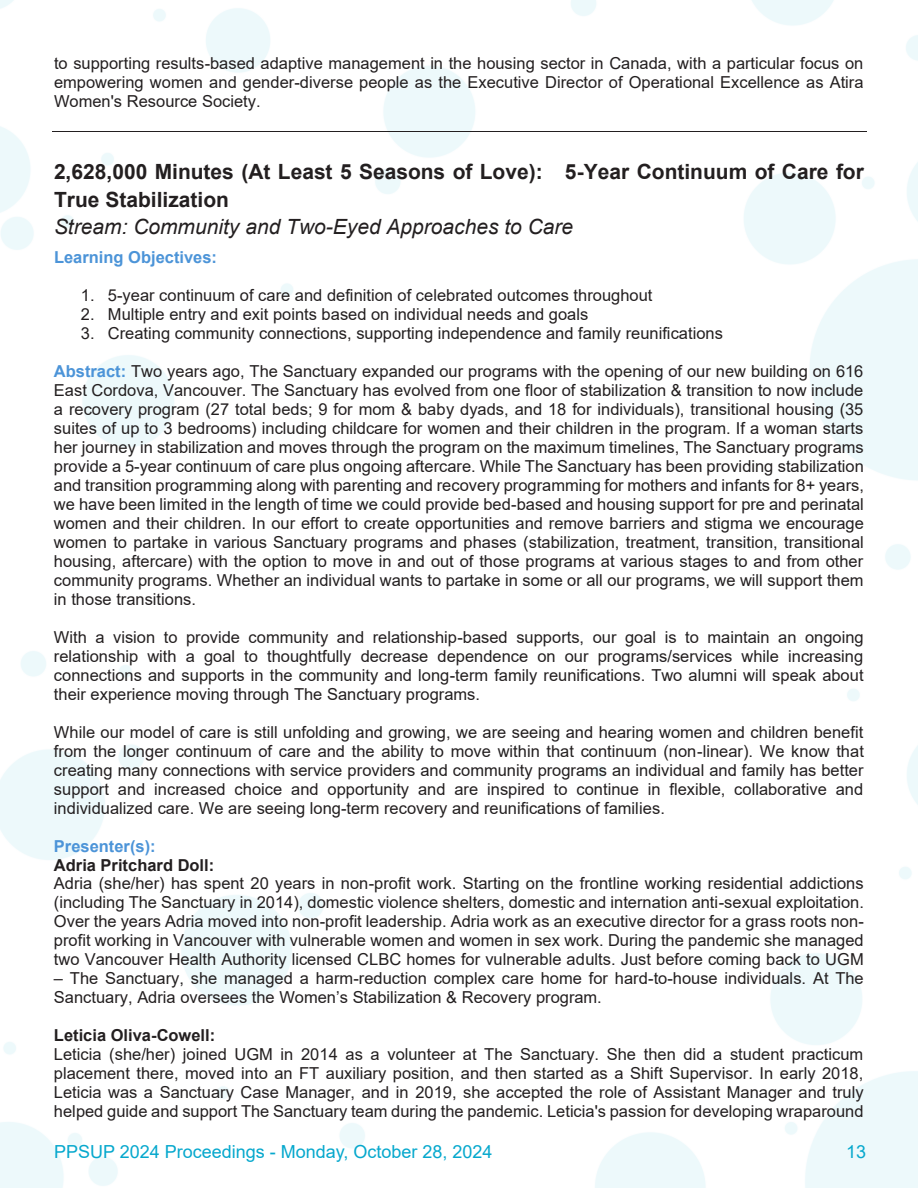
<style>
.page{position:relative;width:918px;height:1188px;background:#fff}
.page>*{position:absolute;margin:0;border:0;box-sizing:border-box;transform-origin:0 0}
.t1{font:700 21px/27.8px "Arial";color:#231f20}
.t2{font:18px "Arial";color:#06a8cd}
.t3{font:16.5px/19px "Arial";color:#231f20;text-align:justify}
.t4{font:700 16.5px "Arial";color:#4c94d8}
.s1{font-weight:400;font-style:italic}
.s2{font-weight:700;color:#4c94d8}
.s3{font-weight:700}
</style>
<div class="page">
<img style="left:0;top:0;width:918px;height:1188px">
<hr style="left:52px;top:131px;width:814px;height:1px;background:#231f20">
<p class="t3" style="left:54px;top:54px;width:811px">to supporting results-based adaptive management in the housing sector in Canada, with a particular focus on empowering women and gender-diverse people as the Executive Director of Operational Excellence as Atira Women's Resource Society.</p>
<p class="t1" style="left:54px;top:158px;width:811px">2,628,000 Minutes (At Least 5 Seasons of Love): 5-Year Continuum of Care for<br>True Stabilization<br><span class="s1">Stream: Community and Two-Eyed Approaches to Care</span></p>
<p class="t4" style="left:54px;top:246px;width:165px">Learning Objectives:</p>
<p class="t3" style="left:81px;top:286px;width:573px">1. 5-year continuum of care and definition of celebrated outcomes throughout</p>
<p class="t3" style="left:81px;top:305px;width:509px">2. Multiple entry and exit points based on individual needs and goals</p>
<p class="t3" style="left:81px;top:324px;width:643px">3. Creating community connections, supporting independence and family reunifications</p>
<p class="t3" style="left:54px;top:362px;width:811px"><span class="s2">Abstract:</span> Two years ago, The Sanctuary expanded our programs with the opening of our new building on 616<br>East Cordova, Vancouver. The Sanctuary has evolved from one floor of stabilization &amp; transition to now include a recovery program (27 total beds; 9 for mom &amp; baby dyads, and 18 for individuals), transitional housing (35 suites of up to 3 bedrooms) including childcare for women and their children in the program. If a woman starts her journey in stabilization and moves through the program on the maximum timelines, The Sanctuary programs provide a 5-year continuum of care plus ongoing aftercare. While The Sanctuary has been providing stabilization and transition programming along with parenting and recovery programming for mothers and infants for 8+ years, we have been limited in the length of time we could provide bed-based and housing support for pre and perinatal women and their children. In our effort to create opportunities and remove barriers and stigma we encourage women to partake in various Sanctuary programs and phases (stabilization, treatment, transition, transitional housing, aftercare) with the option to move in and out of those programs at various stages to and from other community programs. Whether an individual wants to partake in some or all our programs, we will support them in those transitions.</p>
<p class="t3" style="left:54px;top:628px;width:811px">With a vision to provide community and relationship-based supports, our goal is to maintain an ongoing relationship with a goal to thoughtfully decrease dependence on our programs/services while increasing connections and supports in the community and long-term family reunifications. Two alumni will speak about their experience moving through The Sanctuary programs.</p>
<p class="t3" style="left:54px;top:722px;width:811px">While our model of care is still unfolding and growing, we are seeing and hearing women and children benefit from the longer continuum of care and the ability to move within that continuum (non-linear). We know that creating many connections with service providers and community programs an individual and family has better support and increased choice and opportunity and are inspired to continue in flexible, collaborative and individualized care. We are seeing long-term recovery and reunifications of families.</p>
<p class="t3" style="left:54px;top:836px;width:812px;text-align:left"><span class="s2">Presenter(s):<br></span><span class="s3">Adria Pritchard Doll:<br></span>Adria (she/her) has spent 20 years in non-profit work. Starting on the frontline working residential addictions (including The Sanctuary in 2014), domestic violence shelters, domestic and internation anti-sexual exploitation.<br>Over the years Adria moved into non-profit leadership. Adria work as an executive director for a grass roots non&shy;profit working in Vancouver with vulnerable women and women in sex work. During the pandemic she managed two Vancouver Health Authority licensed CLBC homes for vulnerable adults. Just before coming back to UGM</p>
<p class="t3" style="left:54px;top:969px;width:811px">– The Sanctuary, she managed a harm-reduction complex care home for hard-to-house individuals. At The<br>Sanctuary, Adria oversees the Women’s Stabilization &amp; Recovery program.</p>
<p class="t3" style="left:54px;top:1026px;width:811px;text-align:left"><span class="s3">Leticia Oliva-Cowell:<br></span>Leticia (she/her) joined UGM in 2014 as a volunteer at The Sanctuary. She then did a student practicum placement there, moved into an FT auxiliary position, and then started as a Shift Supervisor. In early 2018, Leticia was a Sanctuary Case Manager, and in 2019, she accepted the role of Assistant Manager and truly helped guide and support The Sanctuary team during the pandemic. Leticia's passion for developing wraparound</p>
<p class="t2" style="left:54px;top:1139px;width:440px">PPSUP 2024 Proceedings - Monday, October 28, 2024</p>
<p class="t2" style="left:846px;top:1139px;width:22px">13</p>
</div>
